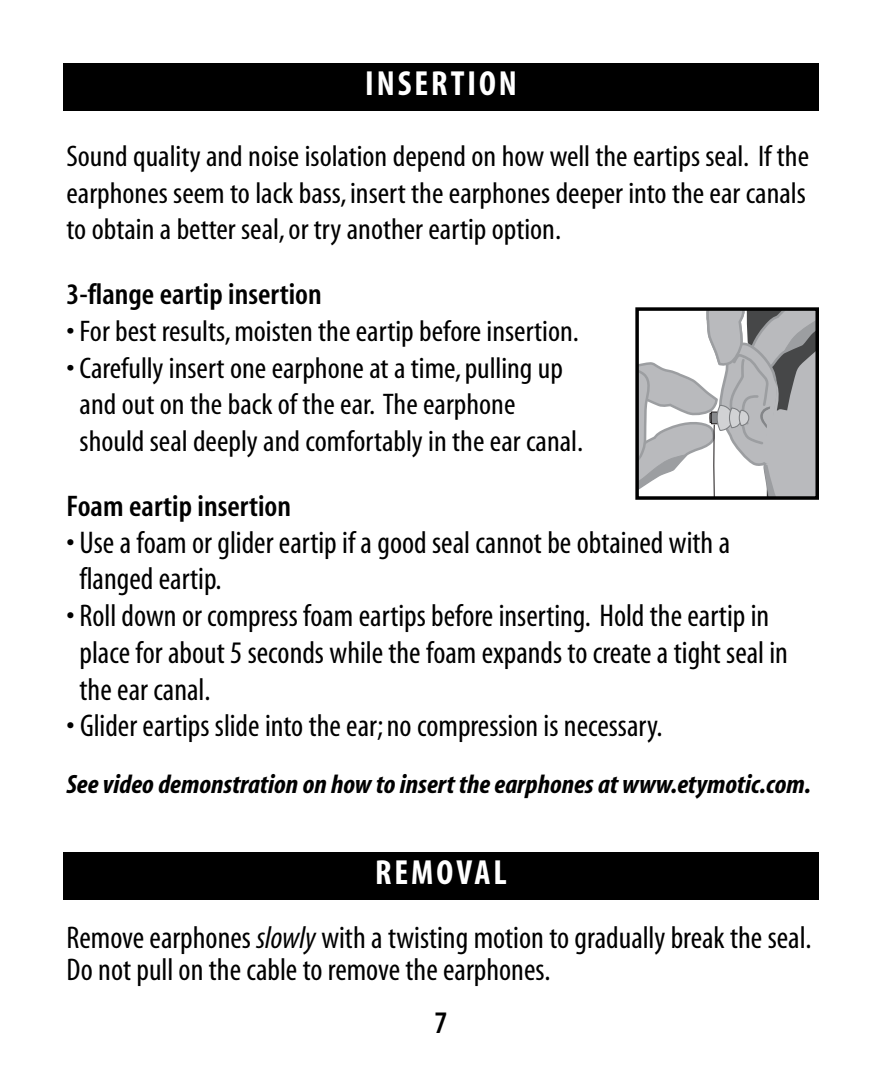
<style>
.page{position:relative;width:882px;height:1071px;background:#fff}
.page>*{position:absolute;margin:0;border:0;box-sizing:border-box;transform-origin:0 0}
.t1{font:700 condensed 35px "Myriad";letter-spacing:.085em;color:#fff}
.t2{font:condensed 31.5px/36.8px "Myriad";color:#000}
.t3{font:600 condensed 31.5px "Myriad";color:#000}
.t4{font:condensed 30.1px/36.8px "Myriad";color:#000;text-align:justify;scale:1.05 1}
.t5{font:600 condensed 30.1px "Myriad";color:#000;scale:1.05 1}
.t6{font:italic 700 condensed 26.6px "Myriad";color:#000;scale:1.05 1}
.s1{font-style:italic}
</style>
<div class="page">
<div style="left:63px;top:63px;width:756px;height:47px;background:#000"></div>
<div style="left:63px;top:852px;width:756px;height:47px;background:#000"></div>
<svg style="left:640px;top:312px;width:174px;height:183px"></svg>
<div style="left:635px;top:307px;width:184px;height:193px;border:4px solid #000"></div>
<p class="t1" style="left:365px;top:72px;width:153px">INSERTION</p>
<p class="t4" style="left:66px;top:140px;width:709px">Sound quality and noise isolation depend on how well the eartips seal. If the earphones seem to lack bass, insert the earphones deeper into the ear canals to obtain a better seal,or try another eartip option.</p>
<p class="t5" style="left:67px;top:284px;width:245px">3-flange eartip insertion</p>
<p class="t4" style="left:66px;top:315px;width:490px">• For best results,moisten the eartip before insertion.</p>
<p class="t4" style="left:80px;top:352px;width:481px;text-align:left;text-indent:-13px">• Carefully insert one earphone at a time,pulling up and out on the back of the ear. The earphone should seal deeply and comfortably in the ear canal.</p>
<p class="t5" style="left:67px;top:496px;width:215px">Foam eartip insertion</p>
<p class="t2" style="left:80px;top:527px;width:652px;text-indent:-13px">• Use a foam or glider eartip if a good seal cannot be obtained with a flanged eartip.</p>
<p class="t2" style="left:80px;top:600px;width:710px;text-indent:-13px">• Roll down or compress foam eartips before inserting. Hold the eartip in place for about 5 seconds while the foam expands to create a tight seal in the ear canal.</p>
<p class="t2" style="left:66px;top:710px;width:598px">• Glider eartips slide into the ear; no compression is necessary.</p>
<p class="t6" style="left:66px;top:775px;width:711px">See video demonstration on how to insert the earphones at www.etymotic.com.</p>
<p class="t1" style="left:375px;top:861px;width:133px">REMOVAL</p>
<p class="t2" style="left:66px;top:925px;width:747px;line-height:31.5px">Remove earphones <span class="s1">slowly</span> with a twisting motion to gradually break the seal.<br>Do not pull on the cable to remove the earphones.</p>
<p class="t3" style="left:435px;top:1012px;width:14px">7</p>
</div>
